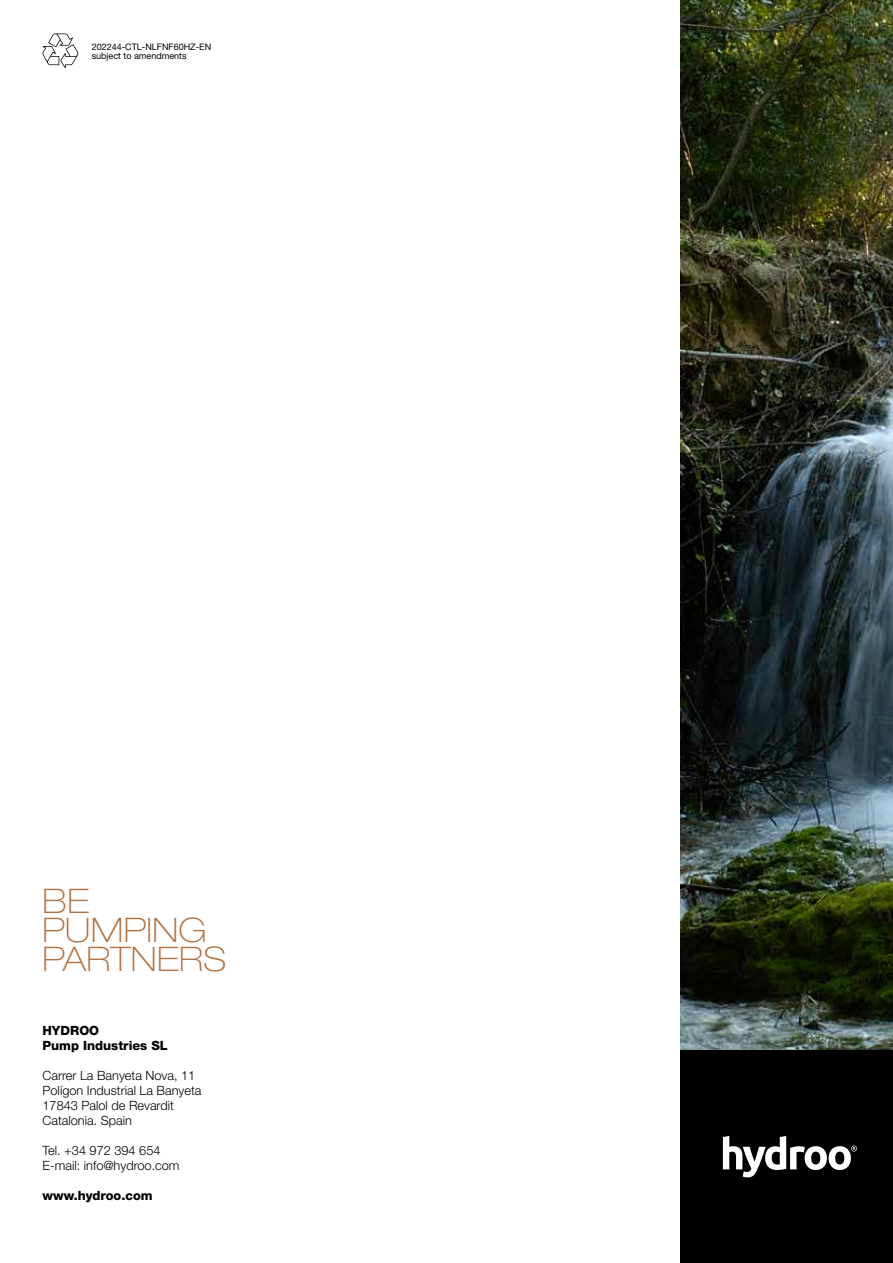
<style>
.page{position:relative;width:893px;height:1263px;background:#fff}
.page>*{position:absolute;margin:0;border:0;box-sizing:border-box;transform-origin:0 0}
.t1{font:100 expanded 33.9px/28.8px "Helvetica Neue LT Std";letter-spacing:.01em;color:#b17141}
.t2{font:300 12.75px/15px "Helvetica Neue LT Std";color:#000}
.t3{font:800 12.75px/15px "Helvetica Neue LT Std";color:#000}
.t4{font:9px/9px "Helvetica Neue LT Std";color:#000}
</style>
<div class="page">
<svg style="left:42px;top:33px;width:36px;height:35px"></svg>
<img style="left:680px;top:0;width:213px;height:1050px">
<div style="left:680px;top:1050px;width:213px;height:213px;background:#000"></div>
<svg style="left:723px;top:1136px;width:134px;height:41px"></svg>
<p class="t4" style="left:92px;top:42px;width:121px">202244-CTL-NLFNF60HZ-EN subject to amendments</p>
<h1 class="t1" style="left:43px;top:886px;width:185px">BE<br>PUMPING<br>PARTNERS</h1>
<p class="t3" style="left:43px;top:1023px;width:127px">HYDROO<br>Pump Industries SL</p>
<p class="t2" style="left:43px;top:1068px;width:160px">Carrer La Banyeta Nova, 11<br>Polígon Industrial La Banyeta<br>17843 Palol de Revardit<br>Catalonia. Spain</p>
<p class="t2" style="left:43px;top:1143px;width:139px">Tel. +34 972 394 654<br>E-mail: info@hydroo.com</p>
<p class="t3" style="left:43px;top:1188px;width:112px">www.hydroo.com</p>
</div>
